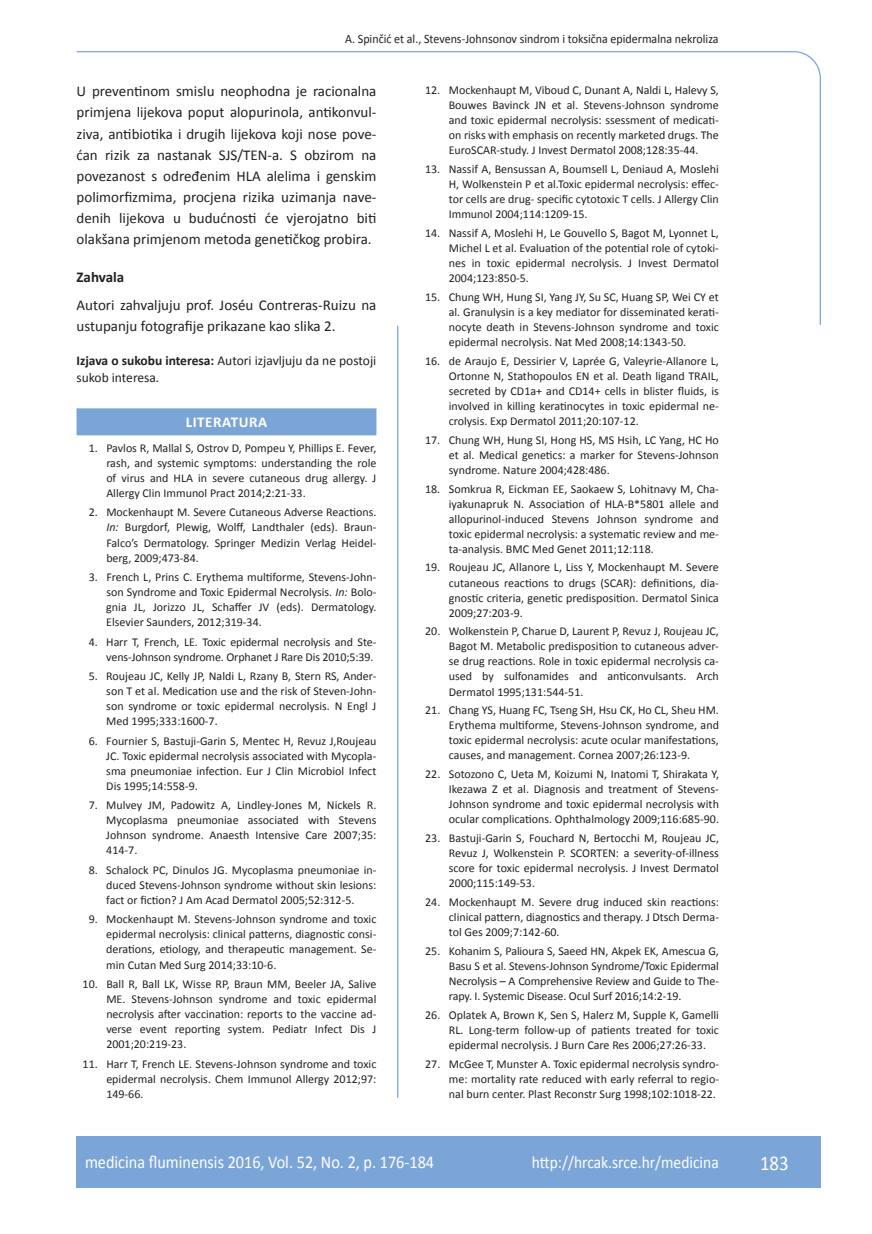
<style>
.page{position:relative;width:872px;height:1234px;background:#fff}
.page>*{position:absolute;margin:0;border:0;box-sizing:border-box;transform-origin:0 0}
.t1{font:21px "Calibri";color:#fff;scale:.9 1}
.t2{font:18px "Calibri";color:#fff;scale:.9 1}
.t3{font:17.25px "Calibri";color:#fff;scale:.9 1}
.t4{font:15px/21px "Calibri";color:#231f20;text-align:justify}
.t5{font:700 15px "Calibri";letter-spacing:.04em;color:#fff}
.t6{font:700 15px "Calibri";color:#231f20}
.t7{font:13.5px/16.6px "Calibri";color:#231f20}
.t8{font:12.75px "Calibri";color:#231f20;scale:.94 1}
.t9{font:12px/15px "Calibri";color:#231f20;text-align:justify}
.s1{font-weight:700}
.s2{font-style:italic}
</style>
<div class="page">
<svg style="left:76px;top:51px;width:745px;height:275px"></svg>
<hr style="left:397px;top:325px;width:1px;height:772px;background:#7ca5d7">
<div style="left:77px;top:1135px;width:744px;height:51px;background:#7ca5d7"></div>
<div style="left:77px;top:408px;width:299px;height:27px;background:#7ca5d7"></div>
<p class="t8" style="left:345px;top:30px;width:399px">A. Spinčić et al., Stevens-Johnsonov sindrom i toksična epidermalna nekroliza</p>
<p class="t4" style="left:77px;top:80px;width:301px">U preventinom smislu neophodna je racionalna primjena lijekova poput alopurinola, antikonvul&shy;ziva, antibiotika i drugih lijekova koji nose pove&shy;ćan rizik za nastanak SJS/TEN-a. S obzirom na povezanost s određenim HLA alelima i genskim polimorfizmima, procjena rizika uzimanja nave&shy;denih lijekova u budućnosti će vjerojatno biti olakšana primjenom metoda genetičkog probira.</p>
<p class="t6" style="left:77px;top:268px;width:49px">Zahvala</p>
<p class="t4" style="left:77px;top:294px;width:301px">Autori zahvaljuju prof. Joséu Contreras-Ruizu na ustupanju fotografije prikazane kao slika 2.</p>
<p class="t7" style="left:77px;top:351px;width:301px"><span class="s1">Izjava o sukobu interesa:</span> Autori izjavljuju da ne postoji sukob interesa<span class="s2">.</span></p>
<p class="t5" style="left:186px;top:413px;width:83px">LITERATURA</p>
<p class="t9" style="left:106px;top:439px;width:272px;text-indent:-18px">1. Pavlos R, Mallal S, Ostrov D, Pompeu Y, Phillips E. Fever, rash, and systemic symptoms: understanding the role of virus and HLA in severe cutaneous drug allergy. J Allergy Clin Immunol Pract 2014;2:21-33.</p>
<p class="t9" style="left:106px;top:504px;width:271px;text-indent:-18px">2. Mockenhaupt M. Severe Cutaneous Adverse Reactions.<br><span class="s2">In:</span> Burgdorf, Plewig, Wolff, Landthaler (eds). Braun-Falco’s Dermatology. Springer Medizin Verlag Heidel&shy;berg, 2009;473-84.</p>
<p class="t9" style="left:106px;top:568px;width:272px;text-indent:-18px">3. French L, Prins C. Erythema multiforme, Stevens-John&shy;son Syndrome and Toxic Epidermal Necrolysis. <span class="s2">In:</span> Bolo&shy;gnia JL, Jorizzo JL, Schaffer JV (eds). Dermatology.<br>Elsevier Saunders, 2012;319-34.</p>
<p class="t9" style="left:89px;top:633px;width:289px;text-align:right">4. Harr T, French, LE. Toxic epidermal necrolysis and Ste&shy;vens-Johnson syndrome. Orphanet J Rare Dis 2010;5:39.</p>
<p class="t9" style="left:106px;top:667px;width:272px;text-indent:-18px">5. Roujeau JC, Kelly JP, Naldi L, Rzany B, Stern RS, Ander&shy;son T et al. Medication use and the risk of Steven-John&shy;son syndrome or toxic epidermal necrolysis. N Engl J Med 1995;333:1600-7.</p>
<p class="t9" style="left:106px;top:732px;width:271px;text-indent:-18px">6. Fournier S, Bastuji-Garin S, Mentec H, Revuz J,Roujeau JC. Toxic epidermal necrolysis associated with Mycopla&shy;sma pneumoniae infection. Eur J Clin Microbiol Infect Dis 1995;14:558-9.</p>
<p class="t9" style="left:106px;top:797px;width:272px;text-indent:-18px">7. Mulvey JM, Padowitz A, Lindley-Jones M, Nickels R.<br>Mycoplasma pneumoniae associated with Stevens Johnson syndrome. Anaesth Intensive Care 2007;35:<br>414-7.</p>
<p class="t9" style="left:106px;top:861px;width:271px;text-indent:-18px">8. Schalock PC, Dinulos JG. Mycoplasma pneumoniae in&shy;duced Stevens-Johnson syndrome without skin lesions: fact or fiction? J Am Acad Dermatol 2005;52:312-5.</p>
<p class="t9" style="left:106px;top:911px;width:271px;text-indent:-18px">9. Mockenhaupt M. Stevens-Johnson syndrome and toxic epidermal necrolysis: clinical patterns, diagnostic consi&shy;derations, etiology, and therapeutic management. Se&shy;min Cutan Med Surg 2014;33:10-6.</p>
<p class="t9" style="left:106px;top:975px;width:271px;text-indent:-24px">10. Ball R, Ball LK, Wisse RP, Braun MM, Beeler JA, Salive ME. Stevens-Johnson syndrome and toxic epidermal necrolysis after vaccination: reports to the vaccine ad&shy;verse event reporting system. Pediatr Infect Dis J 2001;20:219-23.</p>
<p class="t9" style="left:106px;top:1055px;width:272px;text-indent:-24px">11. Harr T, French LE. Stevens-Johnson syndrome and toxic epidermal necrolysis. Chem Immunol Allergy 2012;97:<br>149-66.</p>
<p class="t9" style="left:449px;top:82px;width:271px;text-indent:-24px">12. Mockenhaupt M, Viboud C, Dunant A, Naldi L, Halevy S, Bouwes Bavinck JN et al. Stevens-Johnson syndrome and toxic epidermal necrolysis: ssessment of medicati&shy;on risks with emphasis on recently marketed drugs. The EuroSCAR-study. J Invest Dermatol 2008;128:35-44.</p>
<p class="t9" style="left:449px;top:161px;width:271px;text-indent:-24px">13. Nassif A, Bensussan A, Boumsell L, Deniaud A, Moslehi H, Wolkenstein P et al.Toxic epidermal necrolysis: effec&shy;tor cells are drug- specific cytotoxic T cells. J Allergy Clin Immunol 2004;114:1209-15.</p>
<p class="t9" style="left:449px;top:225px;width:271px;text-indent:-24px">14. Nassif A, Moslehi H, Le Gouvello S, Bagot M, Lyonnet L, Michel L et al. Evaluation of the potential role of cytoki&shy;nes in toxic epidermal necrolysis. J Invest Dermatol 2004;123:850-5.</p>
<p class="t9" style="left:449px;top:289px;width:271px;text-indent:-24px">15. Chung WH, Hung SI, Yang JY, Su SC, Huang SP, Wei CY et al. Granulysin is a key mediator for disseminated kerati&shy;nocyte death in Stevens-Johnson syndrome and toxic epidermal necrolysis. Nat Med 2008;14:1343-50.</p>
<p class="t9" style="left:449px;top:352px;width:271px;text-indent:-24px">16. de Araujo E, Dessirier V, Laprée G, Valeyrie-Allanore L, Ortonne N, Stathopoulos EN et al. Death ligand TRAIL, secreted by CD1a+ and CD14+ cells in blister fluids, is involved in killing keratinocytes in toxic epidermal ne&shy;crolysis. Exp Dermatol 2011;20:107-12.</p>
<p class="t9" style="left:449px;top:431px;width:271px;text-indent:-24px">17. Chung WH, Hung SI, Hong HS, MS Hsih, LC Yang, HC Ho et al. Medical genetics: a marker for Stevens-Johnson syndrome. Nature 2004;428:486.</p>
<p class="t9" style="left:449px;top:480px;width:271px;text-indent:-24px">18. Somkrua R, Eickman EE, Saokaew S, Lohitnavy M, Cha&shy;iyakunapruk N. Association of HLA-B*5801 allele and allopurinol-induced Stevens Johnson syndrome and toxic epidermal necrolysis: a systematic review and me&shy;ta-analysis. BMC Med Genet 2011;12:118.</p>
<p class="t9" style="left:449px;top:559px;width:272px;text-indent:-24px">19. Roujeau JC, Allanore L, Liss Y, Mockenhaupt M. Severe cutaneous reactions to drugs (SCAR): definitions, dia&shy;gnostic criteria, genetic predisposition. Dermatol Sinica 2009;27:203-9.</p>
<p class="t9" style="left:449px;top:623px;width:272px;text-indent:-24px">20. Wolkenstein P, Charue D, Laurent P, Revuz J, Roujeau JC, Bagot M. Metabolic predisposition to cutaneous adver&shy;se drug reactions. Role in toxic epidermal necrolysis ca&shy;used by sulfonamides and anticonvulsants. Arch Dermatol 1995;131:544-51.</p>
<p class="t9" style="left:449px;top:702px;width:271px;text-indent:-24px">21. Chang YS, Huang FC, Tseng SH, Hsu CK, Ho CL, Sheu HM.<br>Erythema multiforme, Stevens-Johnson syndrome, and toxic epidermal necrolysis: acute ocular manifestations, causes, and management. Cornea 2007;26:123-9.</p>
<p class="t9" style="left:449px;top:766px;width:272px;text-indent:-24px">22. Sotozono C, Ueta M, Koizumi N, Inatomi T, Shirakata Y, Ikezawa Z et al. Diagnosis and treatment of Stevens-Johnson syndrome and toxic epidermal necrolysis with ocular complications. Ophthalmology 2009;116:685-90.</p>
<p class="t9" style="left:449px;top:830px;width:271px;text-indent:-24px">23. Bastuji-Garin S, Fouchard N, Bertocchi M, Roujeau JC, Revuz J, Wolkenstein P. SCORTEN: a severity-of-illness score for toxic epidermal necrolysis. J Invest Dermatol 2000;115:149-53.</p>
<p class="t9" style="left:449px;top:893px;width:271px;text-indent:-24px">24. Mockenhaupt M. Severe drug induced skin reactions: clinical pattern, diagnostics and therapy. J Dtsch Derma&shy;tol Ges 2009;7:142-60.</p>
<p class="t9" style="left:449px;top:942px;width:271px;text-indent:-24px">25. Kohanim S, Palioura S, Saeed HN, Akpek EK, Amescua G, Basu S et al. Stevens-Johnson Syndrome/Toxic Epidermal Necrolysis – A Comprehensive Review and Guide to The&shy;rapy. I. Systemic Disease. Ocul Surf 2016;14:2-19.</p>
<p class="t9" style="left:449px;top:1006px;width:271px;text-indent:-24px">26. Oplatek A, Brown K, Sen S, Halerz M, Supple K, Gamelli RL. Long-term follow-up of patients treated for toxic epidermal necrolysis. J Burn Care Res 2006;27:26-33.</p>
<p class="t9" style="left:449px;top:1055px;width:271px;text-indent:-24px">27. McGee T, Munster A. Toxic epidermal necrolysis syndro&shy;me: mortality rate reduced with early referral to regio&shy;nal burn center. Plast Reconstr Surg 1998;102:1018-22.</p>
<h2 class="t2" style="left:85px;top:1150px;width:389px">medicina fluminensis 2016, Vol. 52, No. 2, p. 176-184</h2>
<h3 class="t3" style="left:532px;top:1151px;width:209px">http://hrcak.srce.hr/medicina</h3>
<h1 class="t1" style="left:760px;top:1149px;width:33px">183</h1>
</div>
